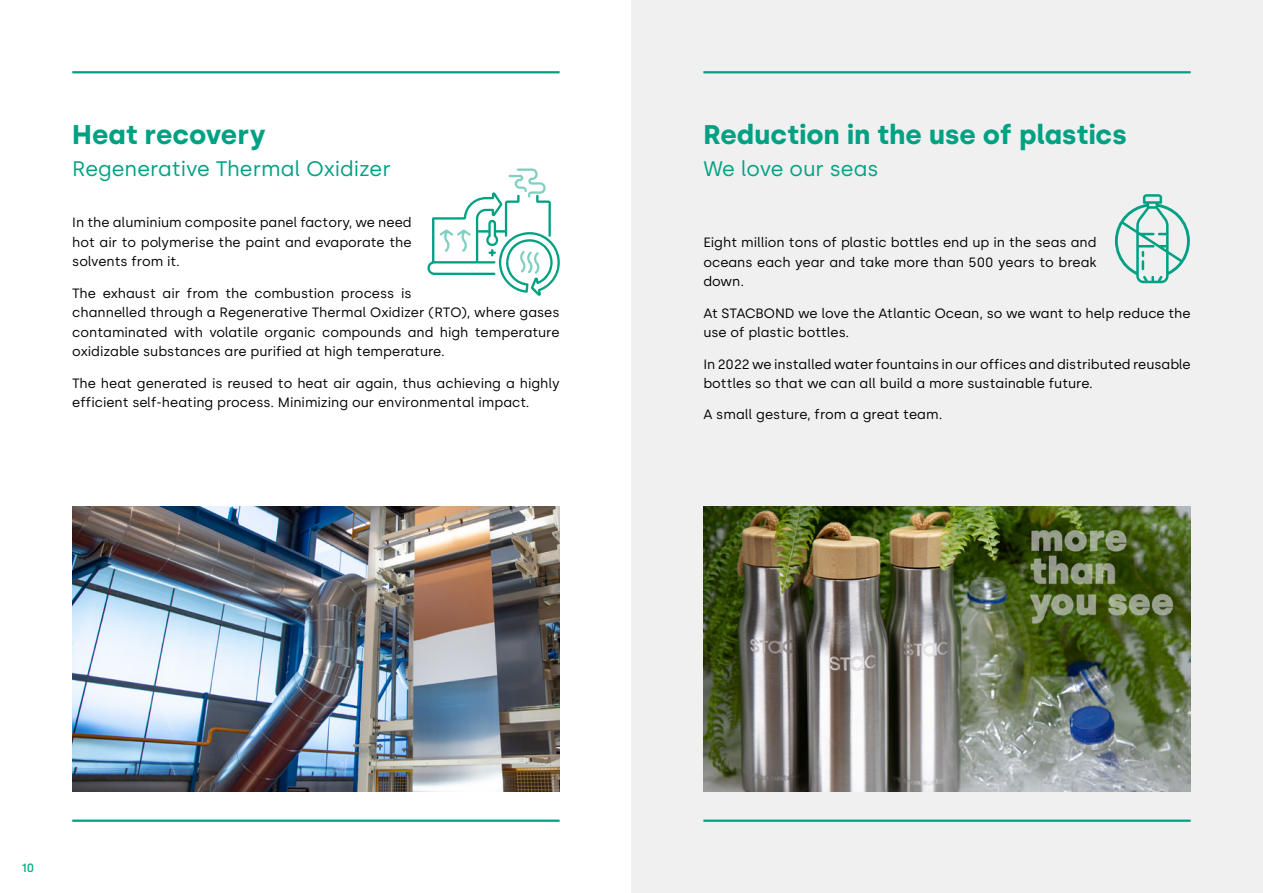
<style>
.page{position:relative;width:1263px;height:893px;background:#fff}
.page>*{position:absolute;margin:0;border:0;box-sizing:border-box;transform-origin:0 0}
.t1{font:700 27px "Silka";color:#00a183}
.t2{font:21px "Silka";color:#00a183}
.t3{font:13.5px/19.5px "Silka";color:#000}
.t4{font:500 12px "Silka";color:#00aa86}
</style>
<div class="page">
<div style="left:631px;top:0;width:632px;height:893px;background:#f0f0f0"></div>
<img style="left:72px;top:507px;width:488px;height:285px">
<img style="left:703px;top:507px;width:488px;height:285px">
<svg style="left:427px;top:168px;width:133px;height:128px"></svg>
<svg style="left:1115px;top:194px;width:75px;height:89px"></svg>
<hr style="left:703px;top:820px;width:488px;height:2px;background:#00a183">
<hr style="left:703px;top:71px;width:488px;height:2px;background:#00a183">
<hr style="left:72px;top:820px;width:488px;height:2px;background:#00a183">
<hr style="left:72px;top:71px;width:488px;height:2px;background:#00a183">
<h1 class="t1" style="left:72px;top:118px;width:195px">Heat recovery</h1>
<h2 class="t2" style="left:72px;top:156px;width:320px">Regenerative Thermal Oxidizer</h2>
<p class="t3" style="left:72px;top:213px;width:341px;text-align:justify">In the aluminium composite panel factory, we need hot air to polymerise the paint and evaporate the solvents from it.</p>
<p class="t3" style="left:72px;top:283px;width:489px">The exhaust air from the combustion process is<br>channelled through a Regenerative Thermal Oxidizer (RTO), where gases contaminated with volatile organic compounds and high temperature oxidizable substances are purified at high temperature.</p>
<p class="t3" style="left:72px;top:373px;width:489px">The heat generated is reused to heat air again, thus achieving a highly efficient self-heating process. Minimizing our environmental impact.</p>
<h1 class="t1" style="left:703px;top:118px;width:425px">Reduction in the use of plastics</h1>
<h2 class="t2" style="left:703px;top:156px;width:177px">We love our seas</h2>
<p class="t3" style="left:703px;top:233px;width:395px;text-align:justify">Eight million tons of plastic bottles end up in the seas and oceans each year and take more than 500 years to break down.</p>
<p class="t3" style="left:703px;top:303px;width:489px">At STACBOND we love the Atlantic Ocean, so we want to help reduce the use of plastic bottles.</p>
<p class="t3" style="left:703px;top:354px;width:489px">In 2022 we installed water fountains in our offices and distributed reusable bottles so that we can all build a more sustainable future.</p>
<p class="t3" style="left:703px;top:405px;width:240px">A small gesture, from a great team.</p>
<p class="t4" style="left:21px;top:861px;width:14px">10</p>
</div>
